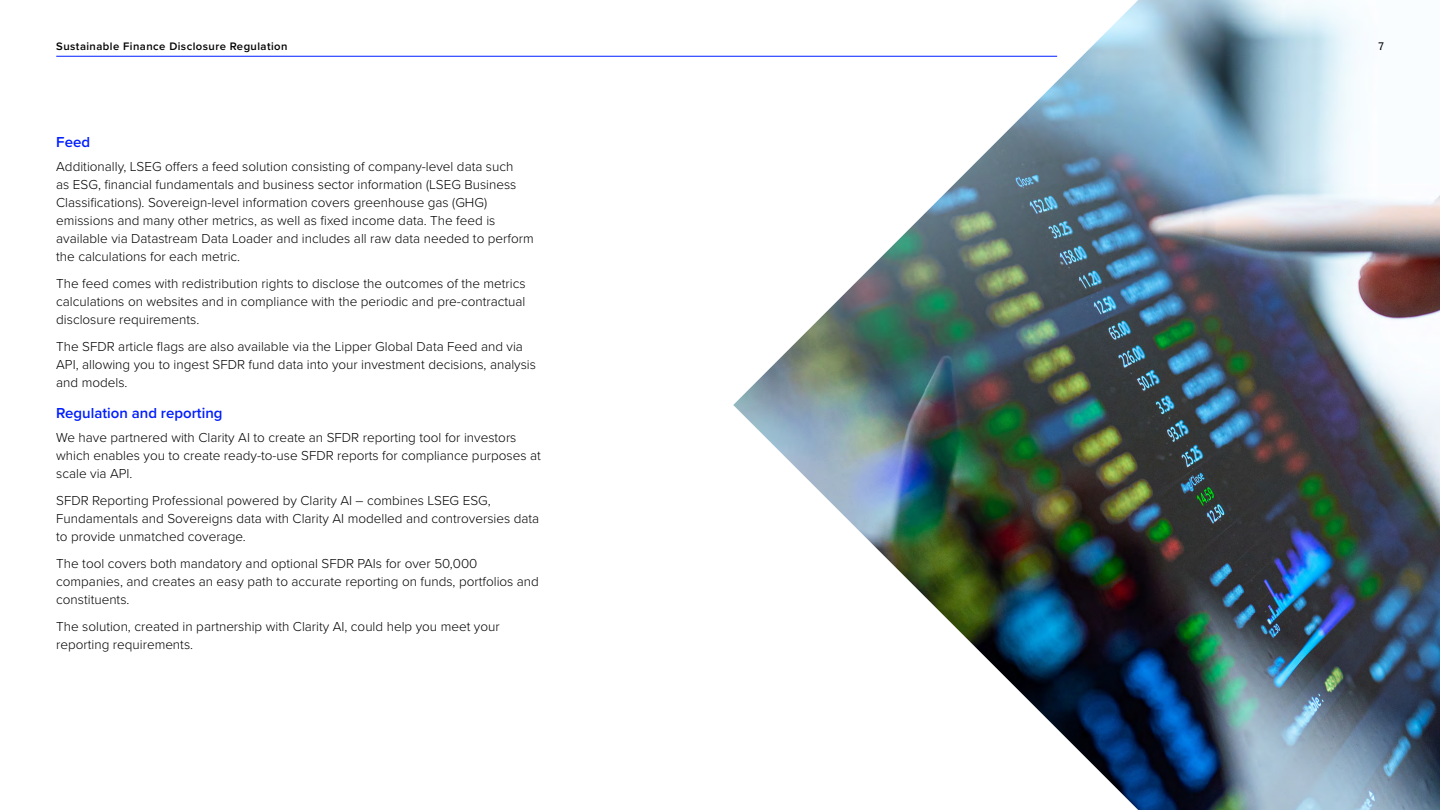
<style>
.page{position:relative;width:1440px;height:810px;background:#fff}
.page>*{position:absolute;margin:0;border:0;box-sizing:border-box;transform-origin:0 0}
.Body_subheading_20_26pt_blue{font:600 15px "Proxima Nova";color:#001eff}
.Body_text_18_24pt_black{font:300 13.5px/18px "Proxima Nova";color:#000}
.LSE_pagination_15_18pt_blue{font:600 11.25px "Proxima Nova";letter-spacing:.04em;color:#000}
.t1{font:11.25px "LSEG Motto";color:#000}
</style>
<div class="page">
<img style="left:733px;top:0;width:707px;height:810px">
<hr style="left:56px;top:56px;width:1001px;height:1px;background:#001eff">
<p class="LSE_pagination_15_18pt_blue" style="left:56px;top:38px;width:233px">Sustainable Finance Disclosure Regulation</p>
<p class="Body_subheading_20_26pt_blue" style="left:56px;top:131px;width:35px">Feed</p>
<p class="Body_text_18_24pt_black" style="left:56px;top:157px;width:479px">Additionally, LSEG offers a feed solution consisting of company-level data such<br>as ESG, financial fundamentals and business sector information (LSEG Business Classifications). Sovereign-level information covers greenhouse gas (GHG) emissions and many other metrics, as well as fixed income data. The feed is available via Datastream Data Loader and includes all raw data needed to perform the calculations for each metric.</p>
<p class="Body_text_18_24pt_black" style="left:56px;top:274px;width:471px;text-align:justify">The feed comes with redistribution rights to disclose the outcomes of the metrics calculations on websites and in compliance with the periodic and pre-contractual disclosure requirements.</p>
<p class="Body_text_18_24pt_black" style="left:56px;top:337px;width:481px">The SFDR article flags are also available via the Lipper Global Data Feed and via<br>API, allowing you to ingest SFDR fund data into your investment decisions, analysis and models.</p>
<p class="Body_subheading_20_26pt_blue" style="left:56px;top:402px;width:168px">Regulation and reporting</p>
<p class="Body_text_18_24pt_black" style="left:56px;top:428px;width:486px">We have partnered with Clarity AI to create an SFDR reporting tool for investors which enables you to create ready-to-use SFDR reports for compliance purposes at scale via API.</p>
<p class="Body_text_18_24pt_black" style="left:56px;top:491px;width:485px">SFDR Reporting Professional powered by Clarity AI – combines LSEG ESG,<br>Fundamentals and Sovereigns data with Clarity AI modelled and controversies data to provide unmatched coverage.</p>
<p class="Body_text_18_24pt_black" style="left:56px;top:554px;width:484px">The tool covers both mandatory and optional SFDR PAIs for over 50,000 companies, and creates an easy path to accurate reporting on funds, portfolios and constituents.</p>
<p class="Body_text_18_24pt_black" style="left:56px;top:617px;width:445px">The solution, created in partnership with Clarity AI, could help you meet your reporting requirements.</p>
<p class="t1" style="left:1378px;top:39px;width:7px">7</p>
</div>
